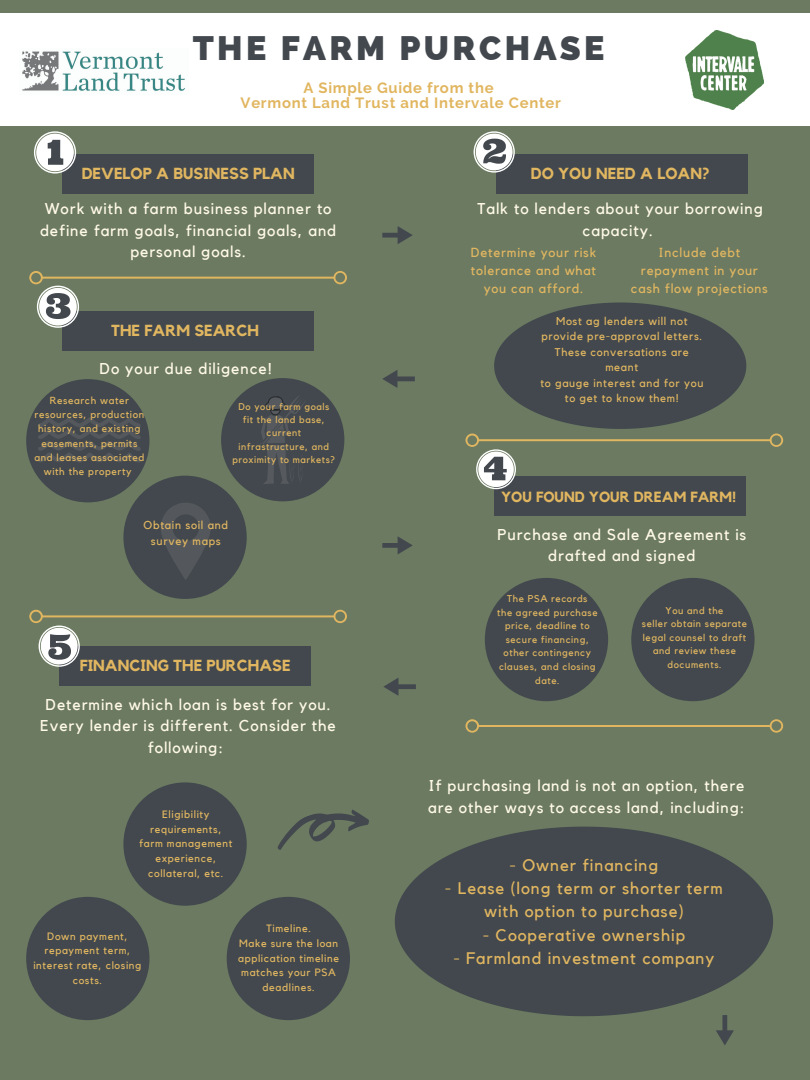
<style>
.page{position:relative;width:810px;height:1080px;background:#6b7a60}
.page>*{position:absolute;margin:0;border:0;box-sizing:border-box;transform-origin:0 0}
.t1{font:800 33.94px "Raleway";letter-spacing:.1em;color:#42484e}
.t2{font:16.69px/23.2px "Kollektif";letter-spacing:.06em;color:#e1b660;text-align:center}
.t3{font:700 15.94px "Kollektif";color:#e1b660}
.t4{font:15.62px/21.6px "Kollektif";letter-spacing:.06em;color:#fff9e7;text-align:center}
.t5{font:700 14.88px "Raleway";letter-spacing:.05em;color:#e1b660}
.t6{font:700 14.69px "Kollektif";color:#e1b660}
.t7{font:13.12px/18.2px "Kollektif";letter-spacing:.06em;color:#e1b660;text-align:center}
.t8{font:11.44px/15.8px "Kollektif";letter-spacing:.06em;color:#e1b660;text-align:center}
.t9{font:11.25px/15.5px "Kollektif";letter-spacing:.06em;color:#e1b660;text-align:center}
.t10{font:10.62px/14.6px "Kollektif";letter-spacing:.06em;color:#e1b660;text-align:center}
.t11{font:10.25px/14.1px "Kollektif";letter-spacing:.06em;color:#e1b660;text-align:center}
.t12{font:9.81px/13.6px "Kollektif";letter-spacing:.06em;color:#e1b660;text-align:center}
.t13{font:9.75px/13.4px "Kollektif";letter-spacing:.06em;color:#e1b660;text-align:center}
</style>
<div class="page">
<div style="left:62px;top:154px;width:252px;height:40px;background:#42484e"></div>
<div style="left:26px;top:379px;width:123px;height:123px;background:#42484e;border-radius:50%"></div>
<svg style="left:382px;top:370px;width:33px;height:18px"></svg>
<div style="left:0;top:14px;width:810px;height:112px;background:#fff"></div>
<svg style="left:382px;top:226px;width:31px;height:18px"></svg>
<div style="left:496px;top:154px;width:252px;height:40px;background:#42484e"></div>
<div style="left:62px;top:311px;width:252px;height:40px;background:#42484e"></div>
<svg style="left:38px;top:418px;width:103px;height:45px"></svg>
<div style="left:221px;top:378px;width:123px;height:123px;background:#42484e;border-radius:50%"></div>
<div style="left:123px;top:476px;width:124px;height:123px;background:#42484e;border-radius:50%"></div>
<div style="left:59px;top:646px;width:252px;height:40px;background:#42484e"></div>
<svg style="left:161px;top:503px;width:50px;height:77px"></svg>
<svg style="left:261px;top:396px;width:44px;height:88px"></svg>
<svg style="left:395px;top:827px;width:378px;height:189px;fill:#42484e"></svg>
<div style="left:485px;top:578px;width:123px;height:123px;background:#42484e;border-radius:50%"></div>
<svg style="left:716px;top:1015px;width:18px;height:30px"></svg>
<svg style="left:382px;top:536px;width:31px;height:18px"></svg>
<div style="left:631px;top:578px;width:124px;height:123px;background:#42484e;border-radius:50%"></div>
<svg style="left:465px;top:719px;width:318px;height:14px"></svg>
<svg style="left:383px;top:678px;width:33px;height:18px"></svg>
<div style="left:227px;top:897px;width:123px;height:123px;background:#42484e;border-radius:50%"></div>
<div style="left:123px;top:782px;width:124px;height:124px;background:#42484e;border-radius:50%"></div>
<div style="left:26px;top:897px;width:123px;height:123px;background:#42484e;border-radius:50%"></div>
<svg style="left:277px;top:809px;width:92px;height:41px"></svg>
<img style="left:22px;top:51px;width:163px;height:40px">
<svg style="left:474px;top:131px;width:41px;height:42px"></svg>
<svg style="left:34px;top:131px;width:42px;height:43px"></svg>
<svg style="left:29px;top:271px;width:318px;height:57px"></svg>
<svg style="left:29px;top:610px;width:318px;height:57px"></svg>
<div style="left:494px;top:476px;width:252px;height:40px;background:#42484e"></div>
<svg style="left:465px;top:303px;width:318px;height:186px"></svg>
<img style="left:686px;top:31px;width:77px;height:78px">
<p class="t1" style="left:193px;top:28px;width:413px">THE FARM PURCHASE</p>
<p class="t5" style="left:304px;top:79px;width:192px">A Simple Guide from the</p>
<p class="t5" style="left:241px;top:94px;width:322px">Vermont Land Trust and Intervale Center</p>
<p class="t3" style="left:82px;top:166px;width:214px">DEVELOP A BUSINESS PLAN</p>
<p class="t4" style="left:40px;top:198px;width:298px">Work with a farm business planner to define farm goals, financial goals, and personal goals.</p>
<p class="t3" style="left:111px;top:323px;width:150px">THE FARM SEARCH</p>
<p class="t4" style="left:100px;top:358px;width:174px">Do your due diligence!</p>
<p class="t11" style="left:34px;top:394px;width:111px">Research water resources, production history, and existing easements, permits and leases associated with the property</p>
<p class="t13" style="left:233px;top:400px;width:104px">Do your farm goals fit the land base, current infrastructure, and proximity to markets?</p>
<p class="t8" style="left:144px;top:517px;width:86px">Obtain soil and survey maps</p>
<p class="t3" style="left:531px;top:166px;width:180px">DO YOU NEED A LOAN?</p>
<p class="t4" style="left:477px;top:198px;width:287px">Talk to lenders about your borrowing capacity.</p>
<p class="t7" style="left:471px;top:243px;width:127px">Determine your risk tolerance and what you can afford.</p>
<p class="t7" style="left:631px;top:243px;width:139px">Include debt repayment in your cash flow projections</p>
<p class="t9" style="left:541px;top:313px;width:162px">Most ag lenders will not provide pre-approval letters.<br>These conversations are meant</p>
<p class="t9" style="left:540px;top:375px;width:165px">to gauge interest and for you to get to know them!</p>
<p class="t6" style="left:501px;top:490px;width:237px">YOU FOUND YOUR DREAM FARM!</p>
<p class="t4" style="left:497px;top:524px;width:250px">Purchase and Sale Agreement is drafted and signed</p>
<p class="t12" style="left:507px;top:592px;width:82px">The PSA records</p>
<p class="t12" style="left:497px;top:606px;width:102px">the agreed purchase price, deadline to secure financing, other contingency</p>
<p class="t12" style="left:499px;top:660px;width:98px">clauses, and closing date.</p>
<p class="t12" style="left:666px;top:604px;width:59px">You and the</p>
<p class="t12" style="left:642px;top:618px;width:107px">seller obtain separate legal counsel to draft and review these</p>
<p class="t3" style="left:80px;top:658px;width:213px">FINANCING THE PURCHASE</p>
<p class="t12" style="left:668px;top:658px;width:56px">documents.</p>
<p class="t4" style="left:40px;top:694px;width:297px">Determine which loan is best for you.<br>Every lender is different. Consider the following:</p>
<p class="t10" style="left:150px;top:807px;width:73px">Eligibility requirements,</p>
<p class="t10" style="left:139px;top:837px;width:95px">farm management experience, collateral, etc.</p>
<p class="t10" style="left:47px;top:929px;width:82px">Down payment,</p>
<p class="t10" style="left:33px;top:944px;width:110px">repayment term, interest rate, closing costs.</p>
<p class="t10" style="left:266px;top:922px;width:46px">Timeline.</p>
<p class="t10" style="left:238px;top:937px;width:102px">Make sure the loan application timeline matches your PSA deadlines.</p>
<p class="t4" style="left:428px;top:775px;width:318px;text-align:left">If purchasing land is not an option, there are other ways to access land, including:</p>
<p class="t2" style="left:510px;top:854px;width:150px">- Owner financing</p>
<p class="t2" style="left:445px;top:877px;width:279px">- Lease (long term or shorter term with option to purchase)</p>
<p class="t2" style="left:483px;top:924px;width:204px">- Cooperative ownership</p>
<p class="t2" style="left:453px;top:947px;width:263px">- Farmland investment company</p>
</div>
